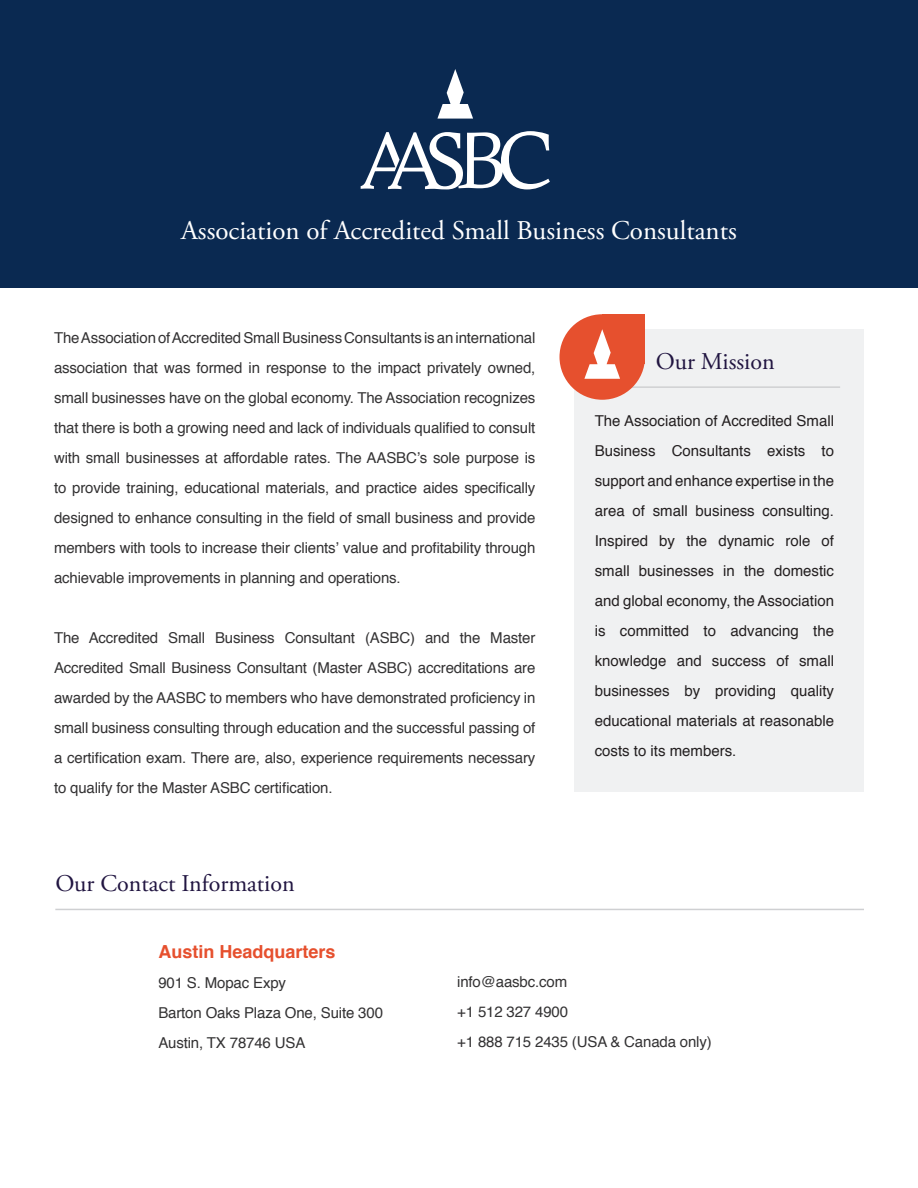
<style>
.page{position:relative;width:918px;height:1188px;background:#fff}
.page>*{position:absolute;margin:0;border:0;box-sizing:border-box;transform-origin:0 0}
.t1{font:27px "Adobe Garamond Pro";color:#fff}
.t2{font:24px "Adobe Garamond Pro";color:#211541}
.t3{font:700 18px "Helvetica";color:#e6502e}
.t4{font:15px/30px "Helvetica";letter-spacing:-.01em;color:#333233;text-align:justify}
.t5{font:15px/30px "Helvetica";color:#231f20;text-align:justify}
</style>
<div class="page">
<div style="left:0;top:0;width:918px;height:288px;background:#0a2951"></div>
<div style="left:574px;top:329px;width:290px;height:463px;background:#f0f1f2"></div>
<hr style="left:601px;top:386px;width:239px;height:2px;background:#cfd0d2">
<div style="left:560px;top:314px;width:85px;height:86px;background:#e6502e;border-radius:50%"></div>
<div style="left:602px;top:314px;width:43px;height:49px;background:#e6502e"></div>
<svg style="left:584px;top:329px;width:36px;height:50px"></svg>
<hr style="left:55px;top:909px;width:809px;height:1px;background:#cfd0d2">
<svg style="left:361px;top:131px;width:189px;height:58px"></svg>
<svg style="left:437px;top:69px;width:36px;height:50px"></svg>
<p class="t1" style="left:181px;top:215px;width:557px">Association of Accredited Small Business Consultants</p>
<p class="t4" style="left:54px;top:324px;width:483px">The Association of Accredited Small Business Consultants is an international association that was formed in response to the impact privately owned, small businesses have on the global economy. The Association recognizes that there is both a growing need and lack of individuals qualified to consult with small businesses at affordable rates. The AASBC’s sole purpose is to provide training, educational materials, and practice aides specifically designed to enhance consulting in the field of small business and provide members with tools to increase their clients’ value and profitability through achievable improvements in planning and operations.</p>
<p class="t4" style="left:54px;top:624px;width:483px">The Accredited Small Business Consultant (ASBC) and the Master Accredited Small Business Consultant (Master ASBC) accreditations are awarded by the AASBC to members who have demonstrated proficiency in small business consulting through education and the successful passing of a certification exam. There are, also, experience requirements necessary to qualify for the Master ASBC certification.</p>
<p class="t2" style="left:55px;top:869px;width:241px">Our Contact Information</p>
<p class="t2" style="left:656px;top:347px;width:120px">Our Mission</p>
<p class="t5" style="left:595px;top:406px;width:241px">The Association of Accredited Small Business Consultants exists to support and enhance expertise in the area of small business consulting.<br>Inspired by the dynamic role of small businesses in the domestic and global economy, the Association is committed to advancing the knowledge and success of small businesses by providing quality educational materials at reasonable costs to its members.</p>
<p class="t3" style="left:158px;top:937px;width:179px">Austin Headquarters</p>
<p class="t4" style="left:158px;top:968px;width:129px">901 S. Mopac Expy</p>
<p class="t4" style="left:158px;top:998px;width:226px">Barton Oaks Plaza One, Suite 300</p>
<p class="t4" style="left:158px;top:1028px;width:148px">Austin, TX 78746 USA</p>
<p class="t4" style="left:457px;top:967px;width:111px">info@aasbc.com</p>
<p class="t4" style="left:457px;top:997px;width:112px">+1 512 327 4900</p>
<p class="t4" style="left:457px;top:1027px;width:256px">+1 888 715 2435 (USA &amp; Canada only)</p>
</div>
